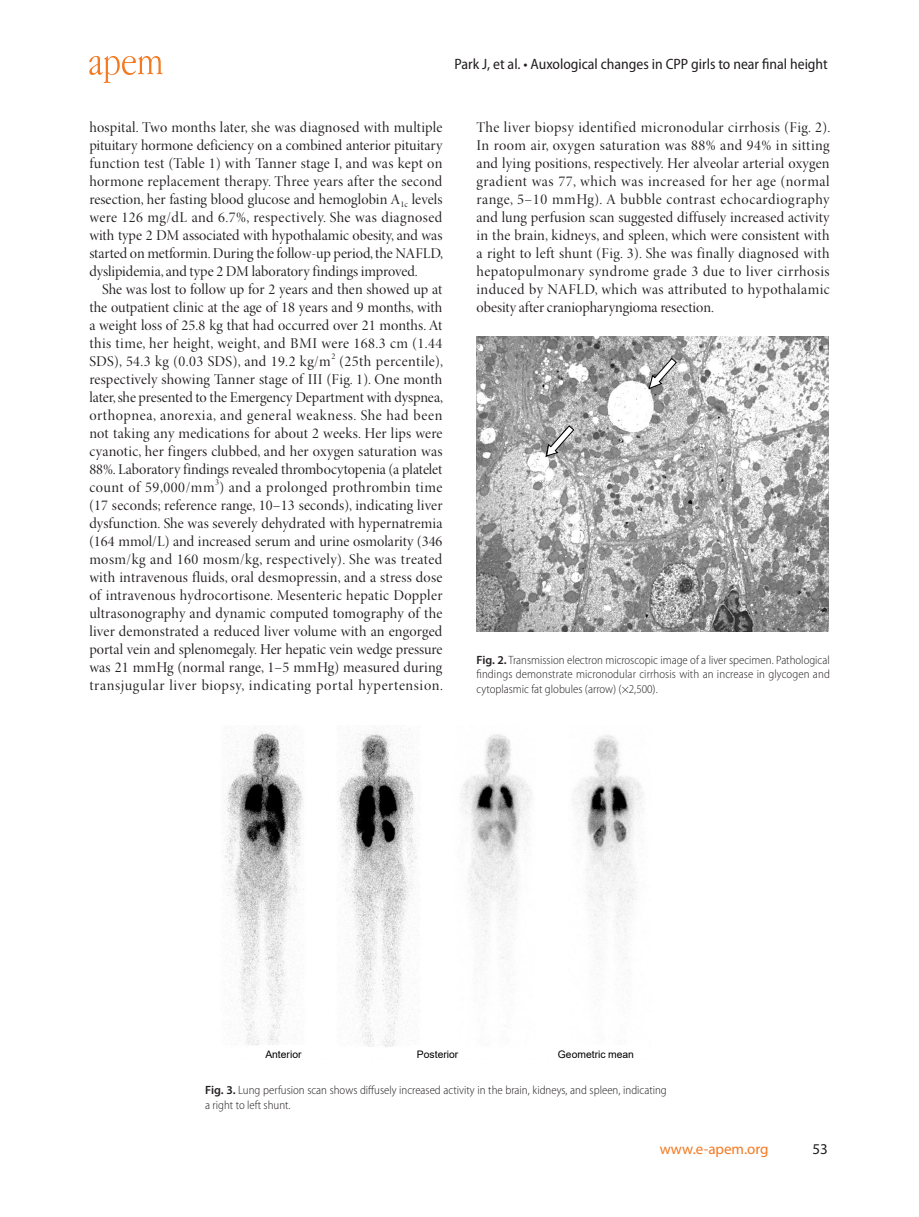
<style>
.page{position:relative;width:919px;height:1217px;background:#fff}
.page>*{position:absolute;margin:0;border:0;box-sizing:border-box;transform-origin:0 0}
.영문바탕{font:15px/18px "Minion Pro Disp";letter-spacing:.025em;color:#231f20;text-align:justify}
.t1{font:semi-condensed 15px "Myriad Pro";color:#231f20}
.t2{font:15px "Myriad Pro";color:#f47921}
.t3{font:15px "Myriad Pro";color:#231f20}
.t4{font:300 semi-condensed 12px/14.4px "Myriad Pro";color:#231f20;text-align:justify}
.t5{font:10.35px "Arial";color:#000}
.영문바탕-2{font:8.7px "Minion Pro Disp";color:#231f20}
.s1{font-weight:600;font-stretch:normal}
</style>
<div class="page">
<svg style="left:89px;top:56px;width:74px;height:27px"></svg>
<img style="left:476px;top:336px;width:352px;height:295px">
<svg style="left:545px;top:425px;width:29px;height:32px"></svg>
<svg style="left:648px;top:357px;width:29px;height:32px"></svg>
<img style="left:222px;top:725px;width:422px;height:322px">
<div style="left:260px;top:1044px;width:47px;height:18px;background:#fff"></div>
<div style="left:411px;top:1044px;width:53px;height:18px;background:#fff"></div>
<div style="left:552px;top:1044px;width:88px;height:18px;background:#fff"></div>
<p class="t1" style="left:454px;top:55px;width:375px">Park J, et al. • Auxological changes in CPP girls to near final height</p>
<p class="영문바탕" style="left:89px;top:118px;width:355px">hospital. Two months later, she was diagnosed with multiple pituitary hormone deficiency on a combined anterior pituitary function test (Table 1) with Tanner stage I, and was kept on hormone replacement therapy. Three years after the second resection, her fasting blood glucose and hemoglobin A<sub>1c</sub> levels were 126 mg/dL and 6.7%, respectively. She was diagnosed with type 2 DM associated with hypothalamic obesity, and was started on metformin. During the follow-up period, the NAFLD, dyslipidemia, and type 2 DM laboratory findings improved.</p>
<p class="영문바탕" style="left:89px;top:280px;width:354px;text-indent:13px">She was lost to follow up for 2 years and then showed up at the outpatient clinic at the age of 18 years and 9 months, with a weight loss of 25.8 kg that had occurred over 21 months. At this time, her height, weight, and BMI were 168.3 cm (1.44<br>SDS), 54.3 kg (0.03 SDS), and 19.2 kg/m</p>
<p class="영문바탕-2" style="left:331px;top:350px;width:5px">2</p>
<p class="영문바탕" style="left:89px;top:352px;width:355px;text-indent:250px">(25th percentile), respectively showing Tanner stage of III (Fig. 1). One month later, she presented to the Emergency Department with dyspnea, orthopnea, anorexia, and general weakness. She had been not taking any medications for about 2 weeks. Her lips were cyanotic, her fingers clubbed, and her oxygen saturation was 88%. Laboratory findings revealed thrombocytopenia (a platelet count of 59,000/mm ) and a prolonged prothrombin time</p>
<p class="영문바탕-2" style="left:215px;top:476px;width:5px">3</p>
<p class="영문바탕" style="left:89px;top:496px;width:355px">(17 seconds; reference range, 10–13 seconds), indicating liver dysfunction. She was severely dehydrated with hypernatremia (164 mmol/L) and increased serum and urine osmolarity (346 mosm/kg and 160 mosm/kg, respectively). She was treated with intravenous fluids, oral desmopressin, and a stress dose of intravenous hydrocortisone. Mesenteric hepatic Doppler ultrasonography and dynamic computed tomography of the liver demonstrated a reduced liver volume with an engorged portal vein and splenomegaly. Her hepatic vein wedge pressure was 21 mmHg (normal range, 1–5 mmHg) measured during transjugular liver biopsy, indicating portal hypertension.</p>
<p class="영문바탕" style="left:476px;top:118px;width:355px">The liver biopsy identified micronodular cirrhosis (Fig. 2).<br>In room air, oxygen saturation was 88% and 94% in sitting and lying positions, respectively. Her alveolar arterial oxygen gradient was 77, which was increased for her age (normal range, 5–10 mmHg). A bubble contrast echocardiography and lung perfusion scan suggested diffusely increased activity in the brain, kidneys, and spleen, which were consistent with a right to left shunt (Fig. 3). She was finally diagnosed with hepatopulmonary syndrome grade 3 due to liver cirrhosis induced by NAFLD, which was attributed to hypothalamic obesity after craniopharyngioma resection.</p>
<p class="t4" style="left:476px;top:652px;width:355px"><span class="s1">Fig. 2.</span> Transmission electron microscopic image of a liver specimen. Pathological findings demonstrate micronodular cirrhosis with an increase in glycogen and cytoplasmic fat globules (arrow) (×2,500).</p>
<p class="t5" style="left:265px;top:1046px;width:38px">Anterior</p>
<p class="t5" style="left:417px;top:1046px;width:43px">Posterior</p>
<p class="t5" style="left:558px;top:1046px;width:78px">Geometric mean</p>
<p class="t4" style="left:205px;top:1082px;width:463px"><span class="s1">Fig. 3.</span> Lung perfusion scan shows diffusely increased activity in the brain, kidneys, and spleen, indicating a right to left shunt.</p>
<p class="t2" style="left:659px;top:1139px;width:110px">www.e-apem.org</p>
<p class="t3" style="left:812px;top:1139px;width:17px">53</p>
</div>
